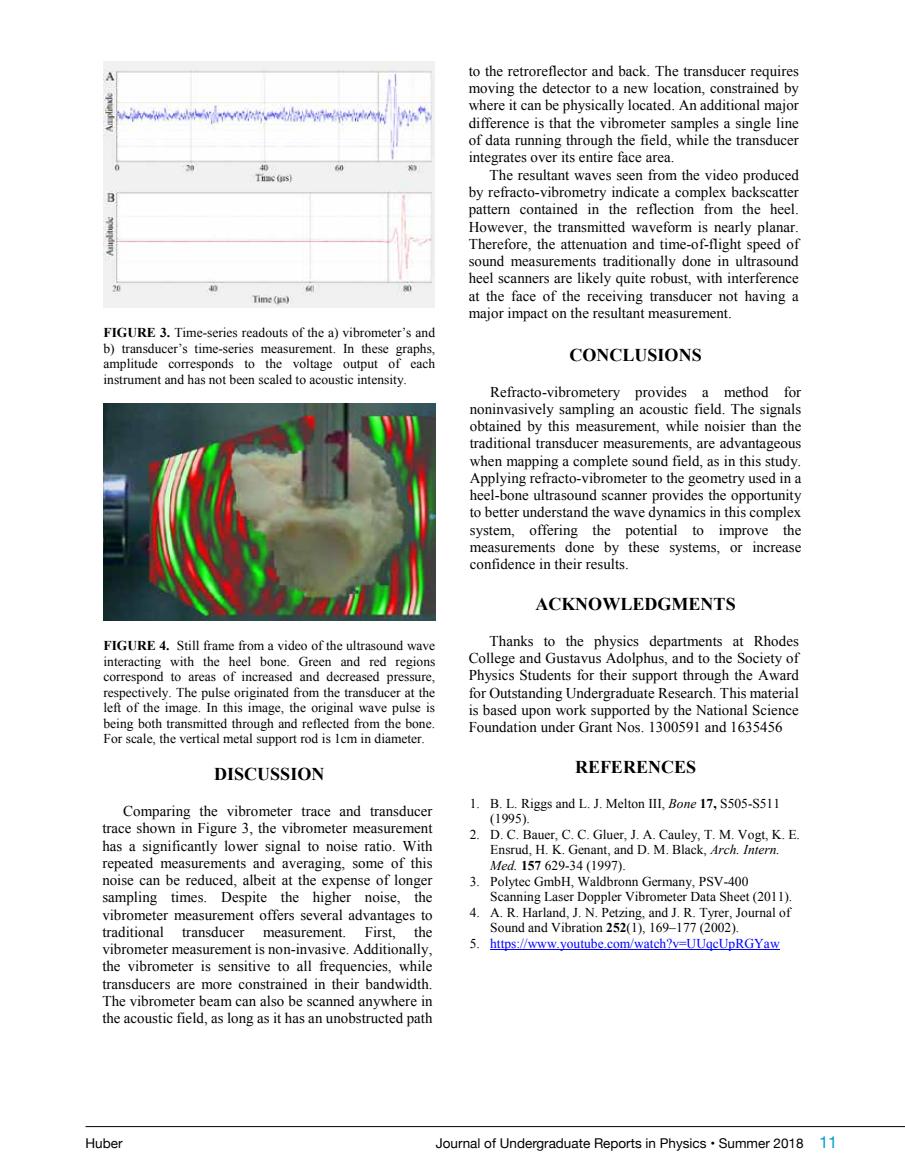
<style>
.page{position:relative;width:905px;height:1175px;background:#fff}
.page>*{position:absolute;margin:0;border:0;box-sizing:border-box;transform-origin:0 0}
.t1{font:700 18px "Times New Roman";color:#000}
.t2{font:15px/17.2px "Times New Roman";color:#000;text-align:justify}
.t3{font:13.5px/15.6px "Times New Roman";color:#000}
.t4{font:13.5px "Helvetica Neue";color:#000}
.t5{font:13.5px "Times New Roman";color:#00f}
.s1{font-weight:700}
.s2{font-style:italic}
.s3{color:#000}
.s4{font-size:16.5px;color:#009bc7}
</style>
<div class="page">
<hr style="left:86px;top:1126px;width:818px;height:1px;background:#000">
<hr style="left:490px;top:949px;width:289px;height:1px;background:#00f">
<img style="left:104px;top:62px;width:331px;height:245px">
<img style="left:103px;top:404px;width:332px;height:216px">
<p class="t3" style="left:103px;top:324px;width:333px;text-align:justify"><span class="s1">FIGURE 3.</span> Time-series readouts of the a) vibrometer’s and b) transducer’s time-series measurement. In these graphs, amplitude corresponds to the voltage output of each instrument and has not been scaled to acoustic intensity.</p>
<p class="t3" style="left:103px;top:637px;width:333px;text-align:justify"><span class="s1">FIGURE 4.</span> Still frame from a video of the ultrasound wave interacting with the heel bone. Green and red regions correspond to areas of increased and decreased pressure, respectively. The pulse originated from the transducer at the left of the image. In this image, the original wave pulse is being both transmitted through and reflected from the bone.<br>For scale, the vertical metal support rod is 1cm in diameter.</p>
<p class="t1" style="left:214px;top:761px;width:112px">DISCUSSION</p>
<p class="t2" style="left:102px;top:802px;width:332px;text-indent:21px">Comparing the vibrometer trace and transducer trace shown in Figure 3, the vibrometer measurement has a significantly lower signal to noise ratio. With repeated measurements and averaging, some of this noise can be reduced, albeit at the expense of longer sampling times. Despite the higher noise, the vibrometer measurement offers several advantages to traditional transducer measurement. First, the vibrometer measurement is non-invasive. Additionally, the vibrometer is sensitive to all frequencies, while transducers are more constrained in their bandwidth.<br>The vibrometer beam can also be scanned anywhere in the acoustic field, as long as it has an unobstructed path</p>
<p class="t2" style="left:468px;top:62px;width:332px">to the retroreflector and back. The transducer requires moving the detector to a new location, constrained by where it can be physically located. An additional major difference is that the vibrometer samples a single line of data running through the field, while the transducer integrates over its entire face area.</p>
<p class="t2" style="left:468px;top:166px;width:332px;text-indent:21px">The resultant waves seen from the video produced by refracto-vibrometry indicate a complex backscatter pattern contained in the reflection from the heel.<br>However, the transmitted waveform is nearly planar.<br>Therefore, the attenuation and time-of-flight speed of sound measurements traditionally done in ultrasound heel scanners are likely quite robust, with interference at the face of the receiving transducer not having a major impact on the resultant measurement.</p>
<p class="t1" style="left:569px;top:342px;width:134px">CONCLUSIONS</p>
<p class="t2" style="left:470px;top:383px;width:333px;text-indent:21px">Refracto-vibrometery provides a method for noninvasively sampling an acoustic field. The signals obtained by this measurement, while noisier than the traditional transducer measurements, are advantageous when mapping a complete sound field, as in this study.<br>Applying refracto-vibrometer to the geometry used in a heel-bone ultrasound scanner provides the opportunity to better understand the wave dynamics in this complex system, offering the potential to improve the measurements done by these systems, or increase confidence in their results.</p>
<p class="t1" style="left:535px;top:591px;width:202px">ACKNOWLEDGMENTS</p>
<p class="t2" style="left:468px;top:632px;width:332px;text-indent:21px">Thanks to the physics departments at Rhodes College and Gustavus Adolphus, and to the Society of Physics Students for their support through the Award for Outstanding Undergraduate Research. This material is based upon work supported by the National Science Foundation under Grant Nos. 1300591 and 1635456</p>
<p class="t1" style="left:575px;top:754px;width:122px">REFERENCES</p>
<p class="t3" style="left:490px;top:795px;width:291px;text-indent:-21px">1. B. L. Riggs and L. J. Melton III, <span class="s2">Bone</span> <span class="s1">17,</span> S505-S511 (1995).</p>
<p class="t3" style="left:490px;top:826px;width:311px;text-indent:-20px">2. D. C. Bauer, C. C. Gluer, J. A. Cauley, T. M. Vogt, K. E.<br>Ensrud, H. K. Genant, and D. M. Black, <span class="s2">Arch. Intern.<br>Med.</span> <span class="s1">157</span> 629-34 (1997).</p>
<p class="t3" style="left:490px;top:873px;width:303px;text-indent:-21px">3. Polytec GmbH, Waldbronn Germany, PSV-400<br>Scanning Laser Doppler Vibrometer Data Sheet (2011).</p>
<p class="t3" style="left:490px;top:904px;width:302px;text-indent:-21px">4. A. R. Harland, J. N. Petzing, and J. R. Tyrer, Journal of<br>Sound and Vibration <span class="s1">252</span>(1), 169–177 (2002).</p>
<p class="t5" style="left:470px;top:934px;width:311px"><span class="s3">5.</span> https://www.youtube.com/watch?v=UUqcUpRGYaw</p>
<p class="t4" style="left:86px;top:1133px;width:39px">Huber</p>
<p class="t4" style="left:436px;top:1133px;width:403px">Journal of Undergraduate Reports in Physics • Summer 2018 <span class="s4">11</span></p>
</div>
